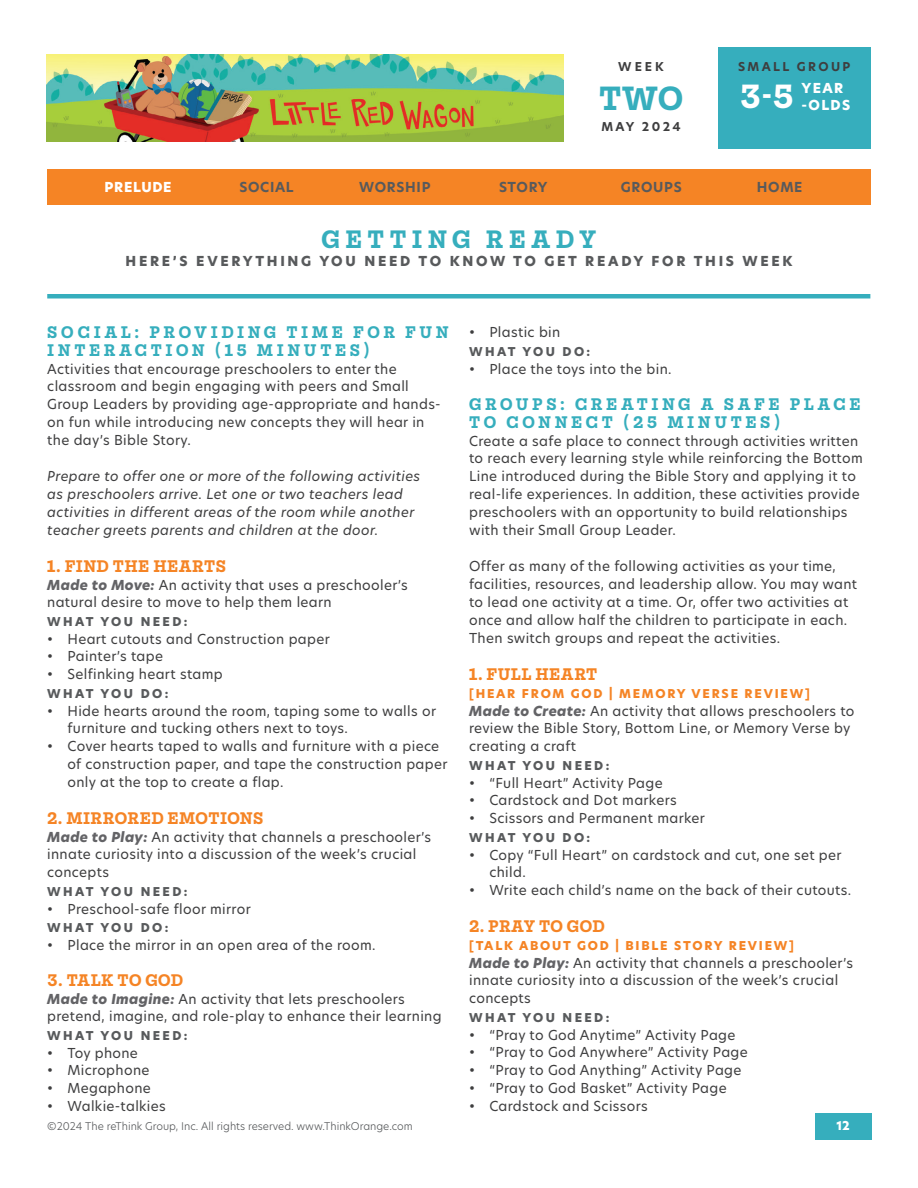
<style>
.page{position:relative;width:918px;height:1188px;background:#fff}
.page>*{position:absolute;margin:0;border:0;box-sizing:border-box;transform-origin:0 0}
.t1{font:700 36px "Mortise";color:#36aebd}
.t2{font:700 36px "Mortise";color:#fff}
.t3{font:700 27px "Mortise";letter-spacing:.2em;color:#36aebd}
.t4{font:700 18px/18px "Mortise";letter-spacing:.2em;color:#36aebd}
.t5{font:700 18px "Mortise";letter-spacing:.025em;color:#f58425}
.t6{font:13.5px/18px "New Hero";letter-spacing:.025em;color:#3e3e3f}
.t7{font:italic 13.5px/18px "New Hero";letter-spacing:.025em;color:#3e3e3f}
.t8{font:800 13.5px "New Hero";letter-spacing:.2em;color:#585a5c}
.t9{font:700 13.5px "New Hero";letter-spacing:.05em;color:#585a5c}
.t10{font:800 13.5px/16.2px "New Hero";letter-spacing:.1em;color:#fff}
.t11{font:800 13.5px "New Hero";letter-spacing:.05em;color:#fff}
.t12{font:800 12px "New Hero";letter-spacing:.2em;color:#585a5c}
.t13{font:800 12px "New Hero";letter-spacing:.15em;color:#f58425}
.t14{font:700 12px "New Hero";letter-spacing:.2em;color:#3e3e3f}
.t15{font:800 12px "New Hero";color:#fff}
.t16{font:300 10.5px "New Hero";color:#585a5c}
.s1{font-weight:800;font-style:italic;color:#636366}
</style>
<div class="page">
<img style="left:46px;top:54px;width:518px;height:88px">
<div style="left:717px;top:47px;width:154px;height:102px;background:#36aebd"></div>
<hr style="left:47px;top:294px;width:823px;height:4px;background:#36aebd">
<div style="left:47px;top:170px;width:824px;height:36px;background:#f58425"></div>
<div style="left:815px;top:1113px;width:57px;height:27px;background:#36aebd"></div>
<p class="t14" style="left:618px;top:59px;width:47px">WEEK</p>
<h1 class="t1" style="left:599px;top:79px;width:85px">TWO</h1>
<p class="t14" style="left:601px;top:119px;width:81px">MAY 2024</p>
<p class="t14" style="left:738px;top:59px;width:114px">SMALL GROUP</p>
<h1 class="t2" style="left:740px;top:77px;width:55px">3-5</h1>
<p class="t10" style="left:802px;top:80px;width:50px">YEAR -OLDS</p>
<p class="t11" style="left:105px;top:177px;width:69px">PRELUDE</p>
<p class="t9" style="left:239px;top:177px;width:56px">SOCIAL</p>
<p class="t9" style="left:359px;top:177px;width:73px">WORSHIP</p>
<p class="t9" style="left:499px;top:177px;width:50px">STORY</p>
<p class="t9" style="left:621px;top:177px;width:62px">GROUPS</p>
<p class="t9" style="left:757px;top:177px;width:47px">HOME</p>
<h2 class="t3" style="left:322px;top:224px;width:276px">GETTING READY</h2>
<p class="t8" style="left:126px;top:251px;width:668px">HERE’S EVERYTHING YOU NEED TO KNOW TO GET READY FOR THIS WEEK</p>
<h3 class="t4" style="left:47px;top:323px;width:403px">SOCIAL: PROVIDING TIME FOR FUN<br>INTERACTION (15 MINUTES)</h3>
<p class="t6" style="left:47px;top:359px;width:395px">Activities that encourage preschoolers to enter the classroom and begin engaging with peers and Small Group Leaders by providing age-appropriate and hands&shy;on fun while introducing new concepts they will hear in the day’s Bible Story.</p>
<p class="t7" style="left:47px;top:467px;width:375px">Prepare to offer one or more of the following activities as preschoolers arrive. Let one or two teachers lead activities in different areas of the room while another teacher greets parents and children at the door.</p>
<h3 class="t5" style="left:47px;top:556px;width:180px">1. FIND THE HEARTS</h3>
<p class="t6" style="left:47px;top:575px;width:362px"><span class="s1">Made to Move:</span> An activity that uses a preschooler’s natural desire to move to help them learn</p>
<p class="t12" style="left:47px;top:613px;width:142px">WHAT YOU NEED:</p>
<p class="t6" style="left:47px;top:629px;width:284px">• Heart cutouts and Construction paper</p>
<p class="t6" style="left:47px;top:647px;width:117px">• Painter’s tape</p>
<p class="t6" style="left:47px;top:665px;width:177px">• Selfinking heart stamp</p>
<p class="t12" style="left:47px;top:685px;width:123px">WHAT YOU DO:</p>
<p class="t6" style="left:68px;top:701px;width:370px;text-indent:-20px">• Hide hearts around the room, taping some to walls or furniture and tucking others next to toys.</p>
<p class="t6" style="left:68px;top:737px;width:381px;text-indent:-20px">• Cover hearts taped to walls and furniture with a piece of construction paper, and tape the construction paper only at the top to create a flap.</p>
<h3 class="t5" style="left:47px;top:808px;width:218px">2. MIRRORED EMOTIONS</h3>
<p class="t6" style="left:47px;top:827px;width:385px"><span class="s1">Made to Play:</span> An activity that channels a preschooler’s innate curiosity into a discussion of the week’s crucial concepts</p>
<p class="t12" style="left:47px;top:883px;width:142px">WHAT YOU NEED:</p>
<p class="t6" style="left:47px;top:899px;width:205px">• Preschool-safe floor mirror</p>
<p class="t12" style="left:47px;top:919px;width:123px">WHAT YOU DO:</p>
<p class="t6" style="left:47px;top:935px;width:330px">• Place the mirror in an open area of the room.</p>
<h3 class="t5" style="left:47px;top:970px;width:137px">3. TALK TO GOD</h3>
<p class="t6" style="left:47px;top:989px;width:396px"><span class="s1">Made to Imagine:</span> An activity that lets preschoolers pretend, imagine, and role-play to enhance their learning</p>
<p class="t12" style="left:47px;top:1027px;width:142px">WHAT YOU NEED:</p>
<p class="t6" style="left:47px;top:1043px;width:92px">• Toy phone</p>
<p class="t6" style="left:47px;top:1061px;width:104px">• Microphone</p>
<p class="t6" style="left:47px;top:1079px;width:105px">• Megaphone</p>
<p class="t6" style="left:47px;top:1097px;width:120px">• Walkie-talkies</p>
<p class="t16" style="left:47px;top:1118px;width:367px">©2024 The reThink Group, Inc. All rights reserved. www.ThinkOrange.com</p>
<p class="t6" style="left:469px;top:323px;width:93px">• Plastic bin</p>
<p class="t12" style="left:469px;top:343px;width:123px">WHAT YOU DO:</p>
<p class="t6" style="left:469px;top:359px;width:204px">• Place the toys into the bin.</p>
<h3 class="t4" style="left:469px;top:395px;width:393px">GROUPS: CREATING A SAFE PLACE<br>TO CONNECT (25 MINUTES)</h3>
<p class="t6" style="left:469px;top:431px;width:395px">Create a safe place to connect through activities written to reach every learning style while reinforcing the Bottom Line introduced during the Bible Story and applying it to real-life experiences. In addition, these activities provide preschoolers with an opportunity to build relationships with their Small Group Leader.</p>
<p class="t6" style="left:469px;top:557px;width:390px">Offer as many of the following activities as your time, facilities, resources, and leadership allow. You may want to lead one activity at a time. Or, offer two activities at once and allow half the children to participate in each.<br>Then switch groups and repeat the activities.</p>
<h3 class="t5" style="left:469px;top:664px;width:130px">1. FULL HEART</h3>
<p class="t13" style="left:469px;top:685px;width:342px">[HEAR FROM GOD | MEMORY VERSE REVIEW]</p>
<p class="t6" style="left:469px;top:701px;width:387px"><span class="s1">Made to Create:</span> An activity that allows preschoolers to review the Bible Story, Bottom Line, or Memory Verse by creating a craft</p>
<p class="t12" style="left:469px;top:757px;width:142px">WHAT YOU NEED:</p>
<p class="t6" style="left:469px;top:773px;width:195px">• “Full Heart” Activity Page</p>
<p class="t6" style="left:469px;top:791px;width:209px">• Cardstock and Dot markers</p>
<p class="t6" style="left:469px;top:809px;width:237px">• Scissors and Permanent marker</p>
<p class="t12" style="left:469px;top:829px;width:123px">WHAT YOU DO:</p>
<p class="t6" style="left:489px;top:845px;width:354px;text-indent:-20px">• Copy “Full Heart” on cardstock and cut, one set per child.</p>
<p class="t6" style="left:469px;top:881px;width:384px">• Write each child’s name on the back of their cutouts.</p>
<h3 class="t5" style="left:469px;top:916px;width:137px">2. PRAY TO GOD</h3>
<p class="t13" style="left:469px;top:937px;width:326px">[TALK ABOUT GOD | BIBLE STORY REVIEW]</p>
<p class="t6" style="left:469px;top:953px;width:385px"><span class="s1">Made to Play:</span> An activity that channels a preschooler’s innate curiosity into a discussion of the week’s crucial concepts</p>
<p class="t12" style="left:469px;top:1009px;width:142px">WHAT YOU NEED:</p>
<p class="t6" style="left:469px;top:1025px;width:268px">• “Pray to God Anytime” Activity Page</p>
<p class="t6" style="left:469px;top:1043px;width:280px">• “Pray to God Anywhere” Activity Page</p>
<p class="t6" style="left:469px;top:1061px;width:274px">• “Pray to God Anything” Activity Page</p>
<p class="t6" style="left:469px;top:1079px;width:259px">• “Pray to God Basket” Activity Page</p>
<p class="t6" style="left:469px;top:1097px;width:180px">• Cardstock and Scissors</p>
<p class="t15" style="left:836px;top:1117px;width:15px">12</p>
</div>
